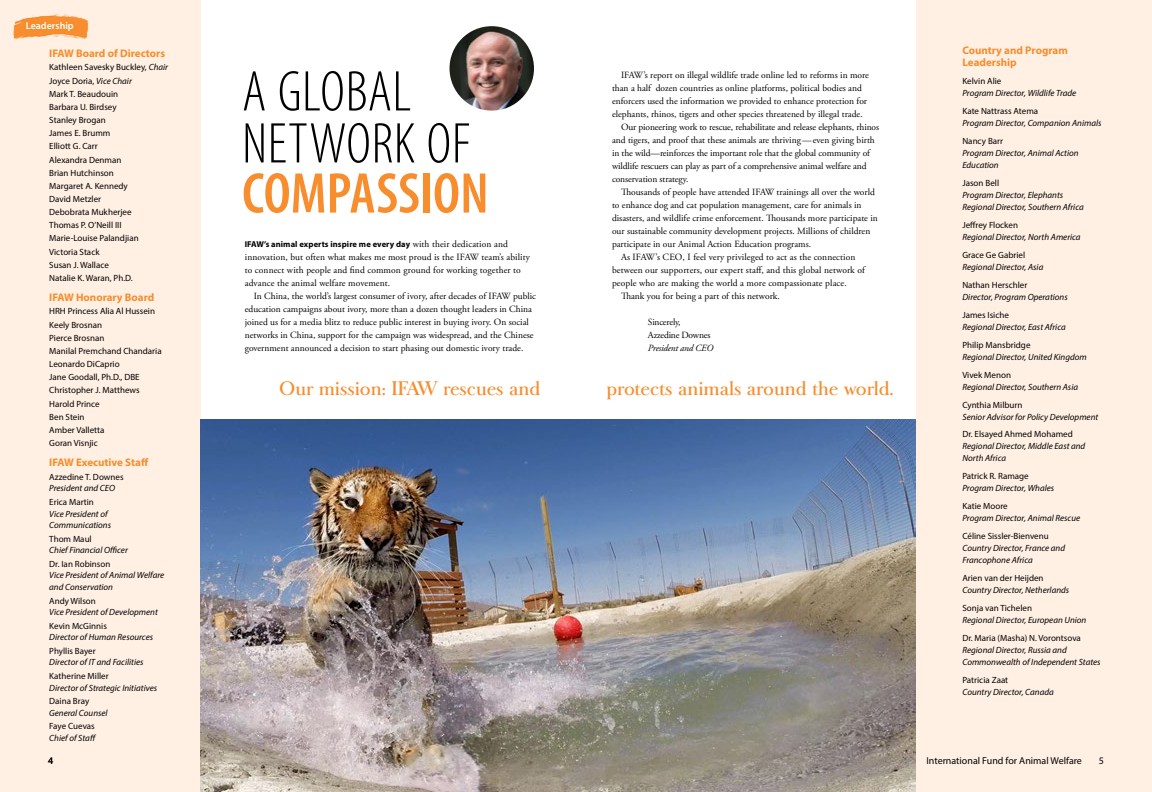
<style>
.page{position:relative;width:1152px;height:792px;background:#fff}
.page>*{position:absolute;margin:0;border:0;box-sizing:border-box;transform-origin:0 0}
.t1{font:300 condensed 57.9px/52px "Myriad Pro";letter-spacing:.01em;color:#000}
.t2{font:600 condensed 57.9px "Myriad Pro";color:#f78d2d}
.t3{font:500 19px "Oldbaskerville";color:#f78d2d}
.t4{font:700 11px/12px "Myriad Pro";color:#f78d2d}
.t5{font:10px "Myriad Pro";color:#000}
.t6{font:600 10px "Myriad Pro";color:#fff}
.t7{font:9.5px/13px "Adobe Garamond Pro";color:#000}
.t8{font:9.5px/13px "Adobe Garamond Pro";letter-spacing:-.02em;color:#000}
.t9{font:italic 9.5px "Adobe Garamond Pro";letter-spacing:-.02em;color:#000}
.t10{font:9px/13.2px "Myriad Pro";color:#000}
.t11{font:italic 9px/12px "Myriad Pro";color:#000}
.t12{font:700 8.5px "Myriad Pro";letter-spacing:.01em;color:#000}
.s1{font-style:italic}
.s2{font-family:"Adobe Garamond Pro";font-weight:400;font-size:9.5px}
</style>
<div class="page">
<div style="left:0;top:0;width:200px;height:792px;background:#fff0e3"></div>
<img style="left:13px;top:14px;width:76px;height:26px">
<img style="left:200px;top:419px;width:716px;height:373px">
<div style="left:916px;top:0;width:236px;height:792px;background:#fff0e3"></div>
<img style="left:450px;top:26px;width:84px;height:85px;border-radius:42px">
<p class="t6" style="left:26px;top:20px;width:49px">Leadership</p>
<p class="t4" style="left:49px;top:47px;width:117px">IFAW Board of Directors</p>
<p class="t10" style="left:49px;top:61px;width:120px">Kathleen Savesky Buckley, <span class="s1">Chair<br></span>Joyce Doria, <span class="s1">Vice Chair<br></span>Mark T. Beaudouin<br>Barbara U. Birdsey<br>Stanley Brogan<br>James E. Brumm<br>Elliott G. Carr<br>Alexandra Denman<br>Brian Hutchinson<br>Margaret A. Kennedy<br>David Metzler<br>Debobrata Mukherjee<br>Thomas P. O’Neill III<br>Marie-Louise Palandjian<br>Victoria Stack<br>Susan J. Wallace<br>Natalie K. Waran, Ph.D.</p>
<p class="t4" style="left:49px;top:291px;width:107px">IFAW Honorary Board</p>
<p class="t10" style="left:49px;top:305px;width:114px">HRH Princess Alia Al Hussein<br>Keely Brosnan<br>Pierce Brosnan<br>Manilal Premchand Chandaria<br>Leonardo DiCaprio<br>Jane Goodall, Ph.D., DBE<br>Christopher J. Matthews<br>Harold Prince<br>Ben Stein<br>Amber Valletta<br>Goran Visnjic</p>
<p class="t4" style="left:49px;top:456px;width:101px">IFAW Executive Staff</p>
<p class="t10" style="left:49px;top:470px;width:76px">Azzedine T. Downes</p>
<p class="t11" style="left:49px;top:482px;width:67px">President and CEO</p>
<p class="t10" style="left:49px;top:495px;width:46px">Erica Martin</p>
<p class="t11" style="left:49px;top:508px;width:63px;line-height:11.5px">Vice President of<br>Communications</p>
<p class="t10" style="left:49px;top:532px;width:44px">Thom Maul</p>
<p class="t11" style="left:49px;top:544px;width:80px">Chief Financial Officer</p>
<p class="t10" style="left:49px;top:557px;width:63px">Dr. Ian Robinson</p>
<p class="t11" style="left:49px;top:569px;width:117px;line-height:11.5px">Vice President of Animal Welfare and Conservation</p>
<p class="t10" style="left:49px;top:594px;width:48px">Andy Wilson</p>
<p class="t11" style="left:49px;top:606px;width:110px">Vice President of Development</p>
<p class="t10" style="left:49px;top:619px;width:59px">Kevin McGinnis</p>
<p class="t11" style="left:49px;top:631px;width:105px">Director of Human Resources</p>
<p class="t10" style="left:49px;top:644px;width:48px">Phyllis Bayer</p>
<p class="t11" style="left:49px;top:656px;width:96px">Director of IT and Facilities</p>
<p class="t10" style="left:49px;top:669px;width:61px">Katherine Miller</p>
<p class="t11" style="left:49px;top:681px;width:109px">Director of Strategic Initiatives</p>
<p class="t10" style="left:49px;top:694px;width:41px">Daina Bray</p>
<p class="t11" style="left:49px;top:707px;width:60px">General Counsel</p>
<p class="t10" style="left:49px;top:720px;width:47px">Faye Cuevas</p>
<p class="t11" style="left:49px;top:732px;width:48px">Chief of Staff</p>
<h1 class="t1" style="left:242px;top:65px;width:230px">A GLOBAL<br>NETWORK OF</h1>
<h1 class="t2" style="left:242px;top:158px;width:248px">COMPASSION</h1>
<p class="t12" style="left:245px;top:238px;width:265px">IFAW’s animal experts inspire me every day <span class="s2">with their dedication and</span></p>
<p class="t7" style="left:245px;top:251px;width:287px">innovation, but often what makes me most proud is the IFAW team’s ability to connect with people and find common ground for working together to advance the animal welfare movement.</p>
<p class="t7" style="left:245px;top:289px;width:293px;text-indent:9px">In China, the world’s largest consumer of ivory, after decades of IFAW public education campaigns about ivory, more than a dozen thought leaders in China joined us for a media blitz to reduce public interest in buying ivory. On social networks in China, support for the campaign was widespread, and the Chinese government announced a decision to start phasing out domestic ivory trade.</p>
<p class="t7" style="left:621px;top:69px;width:249px">IFAW’s report on illegal wildlife trade online led to reforms in more</p>
<p class="t7" style="left:612px;top:82px;width:251px">than a half dozen countries as online platforms, political bodies and</p>
<p class="t7" style="left:612px;top:95px;width:257px">enforcers used the information we provided to enhance protection for</p>
<p class="t7" style="left:612px;top:108px;width:252px">elephants, rhinos, tigers and other species threatened by illegal trade.</p>
<p class="t7" style="left:621px;top:121px;width:260px">Our pioneering work to rescue, rehabilitate and release elephants, rhinos</p>
<p class="t7" style="left:612px;top:134px;width:264px">and tigers, and proof that these animals are thriving—even giving birth</p>
<p class="t7" style="left:612px;top:147px;width:259px">in the wild—reinforces the important role that the global community of</p>
<p class="t7" style="left:612px;top:160px;width:256px">wildlife rescuers can play as part of a comprehensive animal welfare and</p>
<p class="t7" style="left:612px;top:173px;width:78px">conservation strategy.</p>
<p class="t7" style="left:621px;top:186px;width:255px">Thousands of people have attended IFAW trainings all over the world</p>
<p class="t7" style="left:612px;top:199px;width:251px">to enhance dog and cat population management, care for animals in</p>
<p class="t7" style="left:612px;top:212px;width:267px">disasters, and wildlife crime enforcement. Thousands more participate in</p>
<p class="t7" style="left:612px;top:225px;width:260px">our sustainable community development projects. Millions of children</p>
<p class="t7" style="left:612px;top:238px;width:201px">participate in our Animal Action Education programs.</p>
<p class="t7" style="left:621px;top:251px;width:236px">As IFAW’s CEO, I feel very privileged to act as the connection</p>
<p class="t7" style="left:612px;top:264px;width:254px">between our supporters, our expert staff, and this global network of</p>
<p class="t7" style="left:612px;top:277px;width:236px">people who are making the world a more compassionate place.</p>
<p class="t7" style="left:621px;top:290px;width:160px">Thank you for being a part of this network.</p>
<p class="t8" style="left:648px;top:316px;width:64px">Sincerely,<br>Azzedine Downes</p>
<p class="t9" style="left:648px;top:342px;width:67px">President and CEO</p>
<h2 class="t3" style="left:279px;top:376px;width:262px">Our mission: IFAW rescues and</h2>
<h2 class="t3" style="left:606px;top:376px;width:288px">protects animals around the world.</h2>
<p class="t4" style="left:962px;top:44px;width:107px">Country and Program<br>Leadership</p>
<p class="t10" style="left:962px;top:74px;width:41px">Kelvin Alie</p>
<p class="t11" style="left:962px;top:87px;width:115px">Program Director, Wildlife Trade</p>
<p class="t10" style="left:962px;top:104px;width:77px">Kate Nattrass Atema</p>
<p class="t11" style="left:962px;top:117px;width:141px">Program Director, Companion Animals</p>
<p class="t10" style="left:962px;top:134px;width:42px">Nancy Barr</p>
<p class="t11" style="left:962px;top:147px;width:118px">Program Director, Animal Action<br>Education</p>
<p class="t10" style="left:962px;top:176px;width:38px">Jason Bell</p>
<p class="t11" style="left:962px;top:189px;width:123px">Program Director, Elephants<br>Regional Director, Southern Africa</p>
<p class="t10" style="left:962px;top:218px;width:57px">Jeffrey Flocken</p>
<p class="t11" style="left:962px;top:231px;width:120px">Regional Director, North America</p>
<p class="t10" style="left:962px;top:248px;width:64px">Grace Ge Gabriel</p>
<p class="t11" style="left:962px;top:261px;width:82px">Regional Director, Asia</p>
<p class="t10" style="left:962px;top:278px;width:66px">Nathan Herschler</p>
<p class="t11" style="left:962px;top:291px;width:107px">Director, Program Operations</p>
<p class="t10" style="left:962px;top:308px;width:48px">James Isiche</p>
<p class="t11" style="left:962px;top:321px;width:105px">Regional Director, East Africa</p>
<p class="t10" style="left:962px;top:338px;width:70px">Philip Mansbridge</p>
<p class="t11" style="left:962px;top:350px;width:126px">Regional Director, United Kingdom</p>
<p class="t10" style="left:962px;top:368px;width:50px">Vivek Menon</p>
<p class="t11" style="left:962px;top:380px;width:117px">Regional Director, Southern Asia</p>
<p class="t10" style="left:962px;top:398px;width:62px">Cynthia Milburn</p>
<p class="t11" style="left:962px;top:410px;width:137px">Senior Advisor for Policy Development</p>
<p class="t10" style="left:962px;top:428px;width:112px">Dr. Elsayed Ahmed Mohamed</p>
<p class="t11" style="left:962px;top:440px;width:124px">Regional Director, Middle East and<br>North Africa</p>
<p class="t10" style="left:962px;top:470px;width:68px">Patrick R. Ramage</p>
<p class="t11" style="left:962px;top:482px;width:93px">Program Director, Whales</p>
<p class="t10" style="left:962px;top:500px;width:47px">Katie Moore</p>
<p class="t11" style="left:962px;top:512px;width:119px">Program Director, Animal Rescue</p>
<p class="t10" style="left:962px;top:529px;width:88px">Céline Sissler-Bienvenu</p>
<p class="t11" style="left:962px;top:542px;width:104px">Country Director, France and<br>Francophone Africa</p>
<p class="t10" style="left:962px;top:571px;width:83px">Arien van der Heijden</p>
<p class="t11" style="left:962px;top:584px;width:108px">Country Director, Netherlands</p>
<p class="t10" style="left:962px;top:601px;width:71px">Sonja van Tichelen</p>
<p class="t11" style="left:962px;top:614px;width:126px">Regional Director, European Union</p>
<p class="t10" style="left:962px;top:631px;width:120px">Dr. Maria (Masha) N. Vorontsova</p>
<p class="t11" style="left:962px;top:644px;width:140px">Regional Director, Russia and<br>Commonwealth of Independent States</p>
<p class="t10" style="left:962px;top:673px;width:47px">Patricia Zaat</p>
<p class="t11" style="left:962px;top:686px;width:93px">Country Director, Canada</p>
<p class="t5" style="left:926px;top:754px;width:157px">International Fund for Animal Welfare</p>
<p class="t5" style="left:1099px;top:754px;width:7px">5</p>
<p class="t5" style="left:48px;top:754px;width:7px">4</p>
<p class="t5" style="left:1069px;top:754px;width:6px">a</p>
</div>
